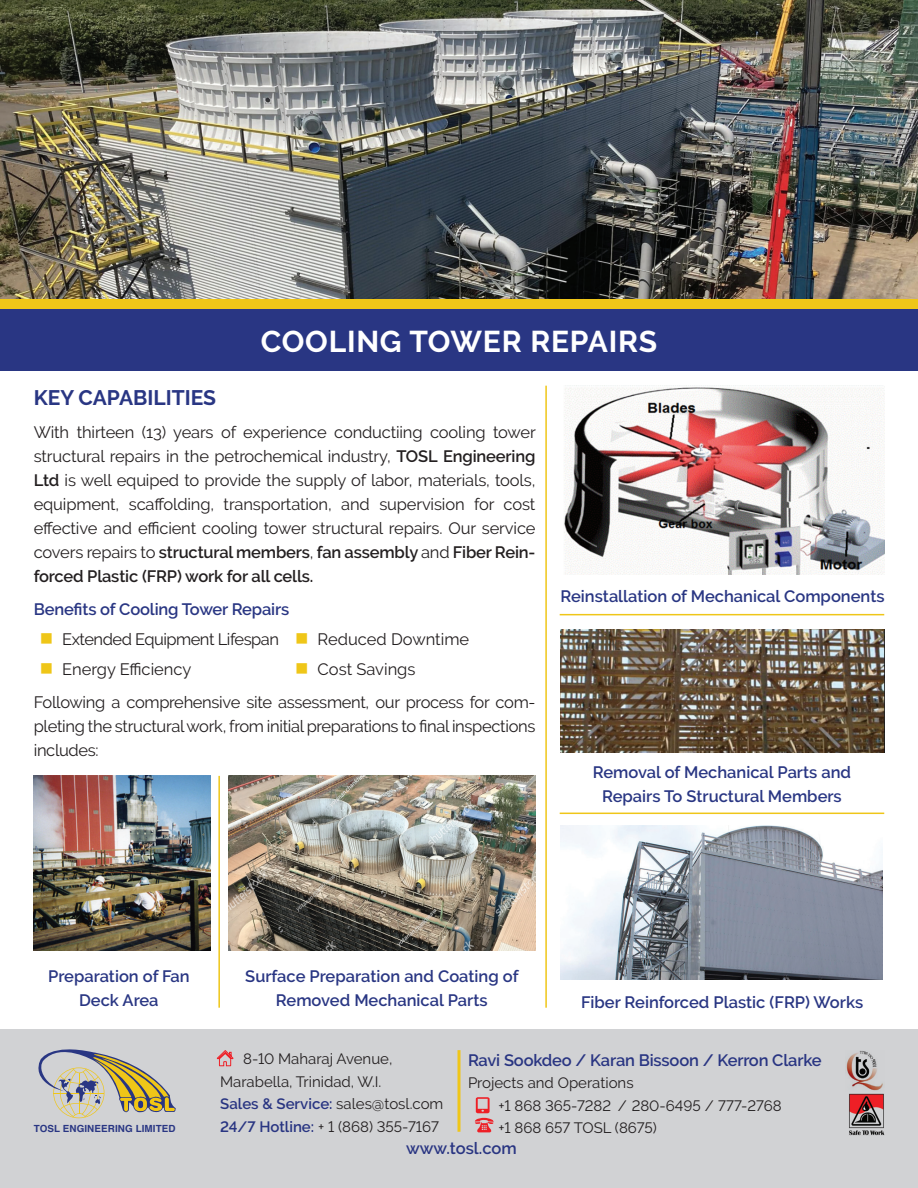
<style>
.page{position:relative;width:918px;height:1188px;background:#fff}
.page>*{position:absolute;margin:0;border:0;box-sizing:border-box;transform-origin:0 0}
.t1{font:700 30px "Raleway";letter-spacing:.025em;color:#fff}
.t2{font:700 21px "Raleway";color:#293683}
.t3{font:16.5px/24px "Raleway";letter-spacing:-.02em;color:#231f20}
.t4{font:600 16.5px/24px "Raleway";color:#293683;text-align:center}
.t5{font:600 16.5px "Raleway";letter-spacing:-.01em;color:#293582}
.t6{font:16.5px "Raleway";color:#231f20}
.t7{font:15px/22.5px "Raleway";color:#231f20}
.t8{font:700 9.9px "Helvetica";letter-spacing:.01em;color:#293683}
.s1{font-weight:600}
.s2{color:#efc618}
.s3{font-weight:600;color:#293582}
</style>
<div class="page">
<div style="left:0;top:298px;width:918px;height:11px;background:#efc618"></div>
<div style="left:0;top:309px;width:918px;height:61px;background:#293683"></div>
<div style="left:0;top:1029px;width:918px;height:159px;background:#d1d2d4"></div>
<img style="left:0;top:0;width:918px;height:298px">
<img style="left:564px;top:387px;width:320px;height:188px">
<img style="left:560px;top:629px;width:324px;height:123px">
<img style="left:560px;top:825px;width:323px;height:154px">
<hr style="left:560px;top:614px;width:324px;height:1px;background:#efc618">
<hr style="left:560px;top:813px;width:324px;height:1px;background:#efc618">
<hr style="left:218px;top:776px;width:2px;height:232px;background:#efc618">
<hr style="left:545px;top:386px;width:2px;height:622px;background:#efc618">
<img style="left:849px;top:1093px;width:35px;height:42px">
<img style="left:846px;top:1050px;width:37px;height:41px">
<svg style="left:216px;top:1050px;width:18px;height:17px"></svg>
<svg style="left:475px;top:1097px;width:19px;height:35px"></svg>
<hr style="left:458px;top:1050px;width:2px;height:82px;background:#efc618">
<svg style="left:38px;top:1049px;width:138px;height:69px"></svg>
<img style="left:34px;top:776px;width:176px;height:175px">
<img style="left:228px;top:776px;width:308px;height:175px">
<h1 class="t1" style="left:261px;top:324px;width:398px">COOLING TOWER REPAIRS</h1>
<p class="t2" style="left:34px;top:386px;width:184px">KEY CAPABILITIES</p>
<p class="t3" style="left:34px;top:420px;width:504px;text-align:justify">With thirteen (13) years of experience conductiing cooling tower structural repairs in the petrochemical industry, <span class="s1">TOSL Engineering Ltd</span> is well equiped to provide the supply of labor, materials, tools, equipment, scaffolding, transportation, and supervision for cost effective and efficient cooling tower structural repairs. Our service covers repairs to <span class="s1">structural members</span>, <span class="s1">fan assembly</span> and <span class="s1">Fiber Rein&shy;forced Plastic (FRP) work for all cells.</span></p>
<p class="t4" style="left:34px;top:597px;width:257px">Benefits of Cooling Tower Repairs</p>
<p class="t3" style="left:40px;top:627px;width:241px"><span class="s2">■</span> Extended Equipment Lifespan</p>
<p class="t6" style="left:40px;top:659px;width:153px"><span class="s2">■</span> Energy Efficiency</p>
<p class="t6" style="left:295px;top:629px;width:176px"><span class="s2">■</span> Reduced Downtime</p>
<p class="t3" style="left:34px;top:652px;width:503px;line-height:33px;text-indent:261px"><span class="s2">■</span> Cost Savings<br>Following a comprehensive site assessment, our process for com-</p>
<p class="t3" style="left:34px;top:714px;width:503px">pleting the structural work, from initial preparations to final inspections includes:</p>
<p class="t4" style="left:560px;top:584px;width:326px">Reinstallation of Mechanical Components</p>
<p class="t4" style="left:593px;top:760px;width:260px">Removal of Mechanical Parts and<br>Repairs To Structural Members</p>
<p class="t4" style="left:48px;top:965px;width:143px">Preparation of Fan<br>Deck Area</p>
<p class="t4" style="left:245px;top:965px;width:275px">Surface Preparation and Coating of<br>Removed Mechanical Parts</p>
<p class="t4" style="left:581px;top:990px;width:284px">Fiber Reinforced Plastic (FRP) Works</p>
<p class="t7" style="left:220px;top:1048px;width:225px;text-indent:23px">8-10 Maharaj Avenue,<br>Marabella, Trinidad, W.I.<br><span class="s3">Sales &amp; Service:</span> sales@tosl.com<br><span class="s3">24/7 Hotline:</span> + 1 (868) 355-7167</p>
<p class="t5" style="left:468px;top:1050px;width:355px">Ravi Sookdeo / Karan Bissoon / Kerron Clarke</p>
<p class="t7" style="left:499px;top:1072px;width:285px;text-indent:-31px">Projects and Operations<br>+1 868 365-7282 / 280-6495 / 777-2768</p>
<p class="t8" style="left:34px;top:1121px;width:143px">TOSL ENGINEERING LIMITED</p>
<p class="t7" style="left:499px;top:1117px;width:160px">+1 868 657 TOSL (8675)</p>
<p class="t5" style="left:406px;top:1138px;width:112px">www.tosl.com</p>
</div>
